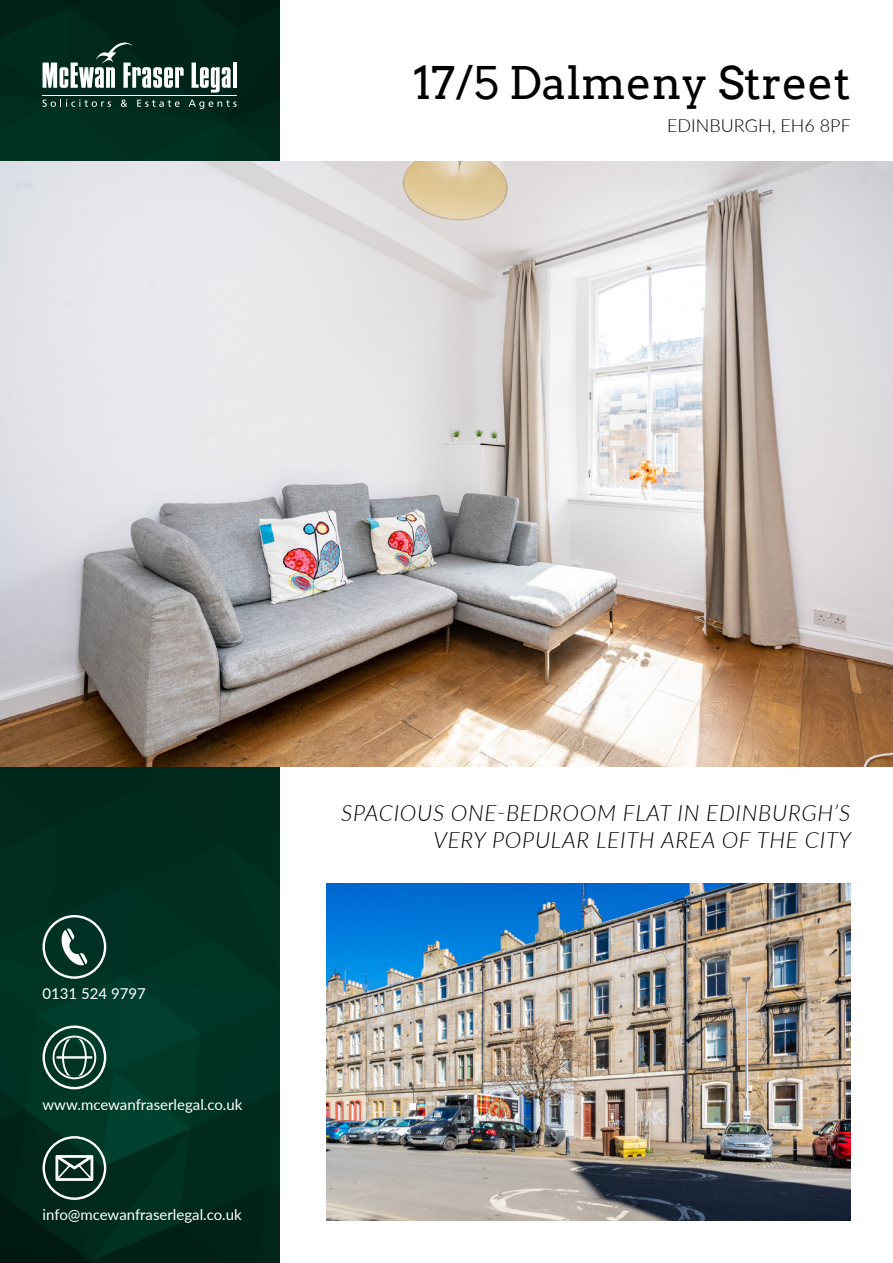
<style>
.page{position:relative;width:893px;height:1263px;background:#fff}
.page>*{position:absolute;margin:0;border:0;box-sizing:border-box;transform-origin:0 0}
.t1{font:45px "Arvo";color:#000}
.t2{font:italic 300 22.5px/27px "Lato";letter-spacing:.03em;color:#000;text-align:right}
.t3{font:300 18px "Lato";color:#000}
.t4{font:15px "Lato";color:#fff}
</style>
<div class="page">
<img style="left:0;top:0;width:279px;height:1263px">
<img style="left:0;top:162px;width:893px;height:605px">
<svg style="left:43px;top:43px;width:141px;height:45px"></svg>
<svg style="left:192px;top:63px;width:39px;height:30px"></svg>
<hr style="left:233px;top:63px;width:4px;height:25px;background:#fff">
<hr style="left:43px;top:95px;width:194px;height:1px;background:#fff">
<svg style="left:43px;top:99px;width:68px;height:8px"></svg>
<svg style="left:121px;top:100px;width:6px;height:7px"></svg>
<svg style="left:137px;top:100px;width:43px;height:7px"></svg>
<svg style="left:189px;top:100px;width:48px;height:9px"></svg>
<img style="left:326px;top:883px;width:524px;height:337px">
<svg style="left:43px;top:915px;width:63px;height:64px;background:#335a4f"></svg>
<svg style="left:43px;top:1025px;width:63px;height:64px;background:#3a6559"></svg>
<svg style="left:43px;top:1136px;width:63px;height:64px;background:#3a5b52"></svg>
<h1 class="t1" style="left:413px;top:55px;width:439px">17/5 Dalmeny Street</h1>
<p class="t3" style="left:667px;top:113px;width:185px">EDINBURGH, EH6 8PF</p>
<p class="t4" style="left:43px;top:983px;width:105px">0131 524 9797</p>
<p class="t4" style="left:43px;top:1094px;width:201px">www.mcewanfraserlegal.co.uk</p>
<p class="t4" style="left:43px;top:1204px;width:201px">info@mcewanfraserlegal.co.uk</p>
<h2 class="t2" style="left:341px;top:798px;width:511px">SPACIOUS ONE-BEDROOM FLAT IN EDINBURGH’S<br>VERY POPULAR LEITH AREA OF THE CITY</h2>
</div>
